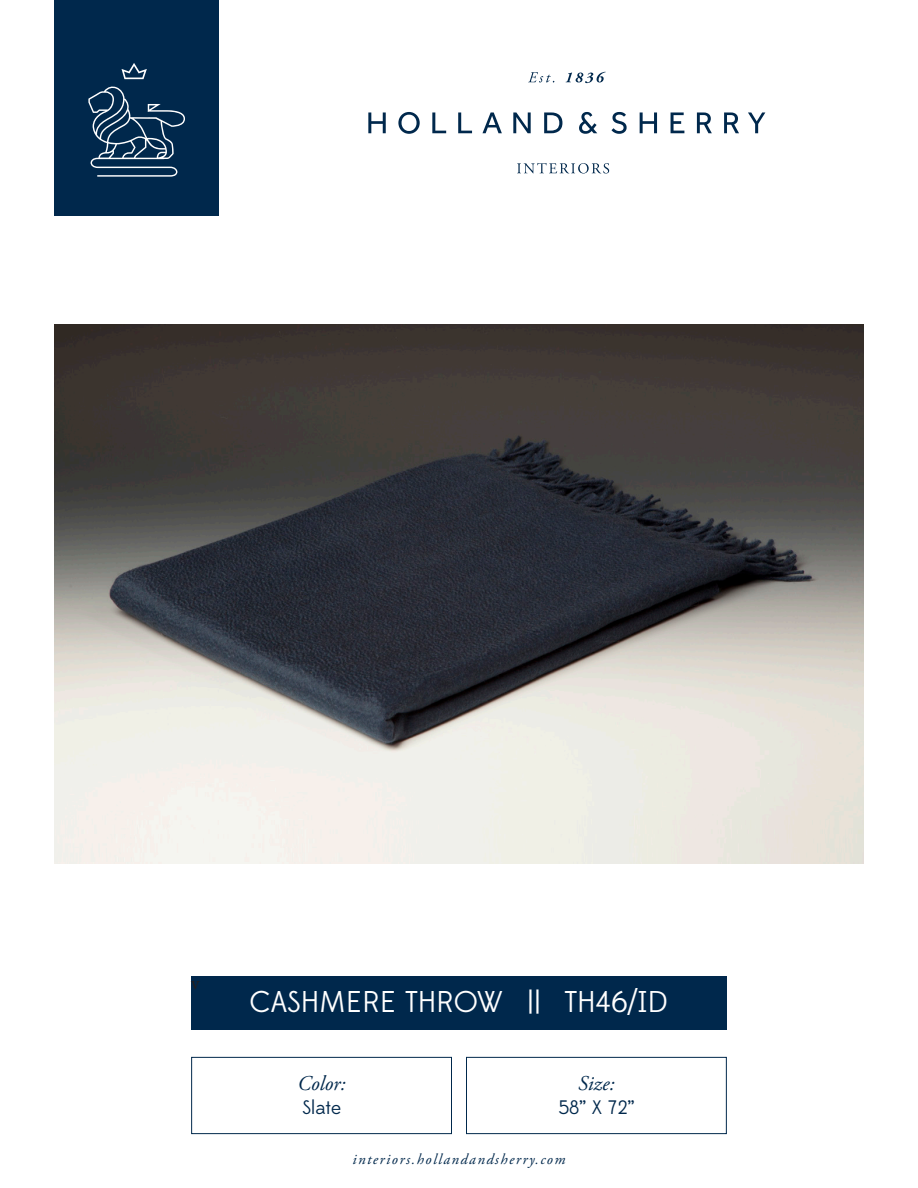
<style>
.page{position:relative;width:918px;height:1188px;background:#fff}
.page>*{position:absolute;margin:0;border:0;box-sizing:border-box;transform-origin:0 0}
.t1{font:30px "Edmondsans";color:#fff}
.t2{font:italic 21px "Adobe Garamond Pro";color:#00284c}
.t3{font:19.5px "Edmondsans";color:#00284c}
.t4{font:18px "Minion Pro";color:#231f20}
.t5{font:italic 15px "Adobe Garamond Pro";letter-spacing:.1em;color:#00284c}
</style>
<div class="page">
<div style="left:191px;top:1057px;width:261px;height:77px;border:1px solid #00284c"></div>
<div style="left:466px;top:1057px;width:261px;height:77px;border:1px solid #00284c"></div>
<svg style="left:517px;top:163px;width:92px;height:10px"></svg>
<svg style="left:528px;top:72px;width:26px;height:10px"></svg>
<svg style="left:566px;top:72px;width:40px;height:11px"></svg>
<svg style="left:368px;top:112px;width:18px;height:21px"></svg>
<svg style="left:398px;top:112px;width:22px;height:22px"></svg>
<svg style="left:432px;top:112px;width:14px;height:21px"></svg>
<svg style="left:458px;top:112px;width:14px;height:21px"></svg>
<svg style="left:482px;top:112px;width:20px;height:21px"></svg>
<svg style="left:513px;top:112px;width:18px;height:21px"></svg>
<svg style="left:544px;top:112px;width:18px;height:21px"></svg>
<svg style="left:579px;top:112px;width:18px;height:22px"></svg>
<svg style="left:611px;top:112px;width:16px;height:22px"></svg>
<svg style="left:640px;top:112px;width:17px;height:21px"></svg>
<svg style="left:671px;top:112px;width:13px;height:21px"></svg>
<svg style="left:697px;top:112px;width:15px;height:21px"></svg>
<svg style="left:724px;top:112px;width:15px;height:21px"></svg>
<svg style="left:748px;top:112px;width:17px;height:21px"></svg>
<div style="left:54px;top:0;width:165px;height:216px;background:#00284c"></div>
<svg style="left:122px;top:63px;width:25px;height:16px"></svg>
<svg style="left:88px;top:86px;width:96px;height:90px"></svg>
<img style="left:54px;top:324px;width:810px;height:540px">
<div style="left:191px;top:976px;width:536px;height:54px;background:#00284c"></div>
<p class="t4" style="left:191px;top:972px;width:10px">v</p>
<p class="t1" style="left:250px;top:985px;width:420px">CASHMERE THROW || TH46/ID</p>
<p class="t2" style="left:297px;top:1071px;width:50px">Color:</p>
<p class="t3" style="left:302px;top:1096px;width:40px">Slate</p>
<h2 class="t2" style="left:578px;top:1071px;width:38px">Size:</h2>
<h3 class="t3" style="left:558px;top:1096px;width:77px">58” X 72”</h3>
<p class="t5" style="left:353px;top:1151px;width:214px">interiors.hollandandsherry.com</p>
</div>
